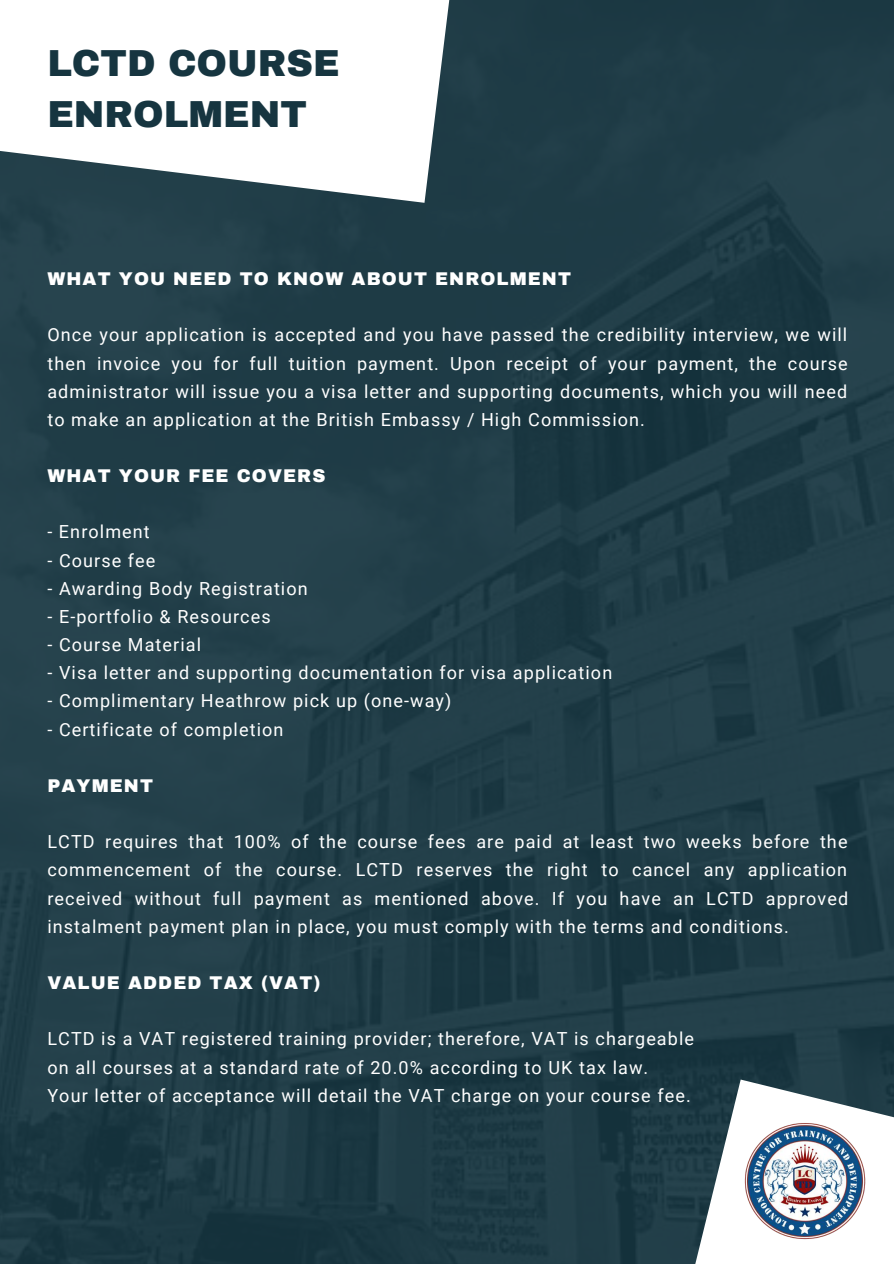
<style>
.page{position:relative;width:894px;height:1264px;background:#fff}
.page>*{position:absolute;margin:0;border:0;box-sizing:border-box;transform-origin:0 0}
.t1{font:900 36.75px/50.7px "Archivo";color:#163540}
.t2{font:18px/28.2px "Roboto";letter-spacing:.06em;color:#fff;text-align:justify}
.t3{font:900 18px "Archivo";letter-spacing:.06em;color:#fff}
</style>
<div class="page">
<img style="left:0;top:0;width:893px;height:1263px">
<svg style="left:0;top:0;width:473px;height:203px"></svg>
<svg style="left:683px;top:1079px;width:210px;height:184px"></svg>
<img style="left:741px;top:1117px;width:127px;height:127px">
<h1 class="t1" style="left:47px;top:38px;width:294px">LCTD COURSE<br>ENROLMENT</h1>
<p class="t3" style="left:47px;top:269px;width:525px">WHAT YOU NEED TO KNOW ABOUT ENROLMENT</p>
<p class="t2" style="left:47px;top:321px;width:801px">Once your application is accepted and you have passed the credibility interview, we will then invoice you for full tuition payment. Upon receipt of your payment, the course administrator will issue you a visa letter and supporting documents, which you will need to make an application at the British Embassy / High Commission.</p>
<p class="t3" style="left:47px;top:466px;width:279px">WHAT YOUR FEE COVERS</p>
<p class="t2" style="left:47px;top:518px;width:104px">- Enrolment</p>
<p class="t2" style="left:47px;top:546px;width:109px">- Course fee</p>
<p class="t2" style="left:47px;top:574px;width:262px">- Awarding Body Registration</p>
<p class="t2" style="left:47px;top:602px;width:225px">- E-portfolio &amp; Resources</p>
<p class="t2" style="left:47px;top:631px;width:155px">- Course Material</p>
<p class="t2" style="left:47px;top:659px;width:566px">- Visa letter and supporting documentation for visa application</p>
<p class="t2" style="left:47px;top:687px;width:405px">- Complimentary Heathrow pick up (one-way)</p>
<p class="t2" style="left:47px;top:715px;width:237px">- Certificate of completion</p>
<p class="t3" style="left:47px;top:776px;width:107px">PAYMENT</p>
<p class="t2" style="left:47px;top:828px;width:802px">LCTD requires that 100% of the course fees are paid at least two weeks before the commencement of the course. LCTD reserves the right to cancel any application received without full payment as mentioned above. If you have an LCTD approved instalment payment plan in place, you must comply with the terms and conditions.</p>
<p class="t3" style="left:47px;top:973px;width:274px">VALUE ADDED TAX (VAT)</p>
<p class="t2" style="left:47px;top:1025px;width:648px;text-align:left">LCTD is a VAT registered training provider; therefore, VAT is chargeable on all courses at a standard rate of 20.0% according to UK tax law.<br>Your letter of acceptance will detail the VAT charge on your course fee.</p>
</div>
